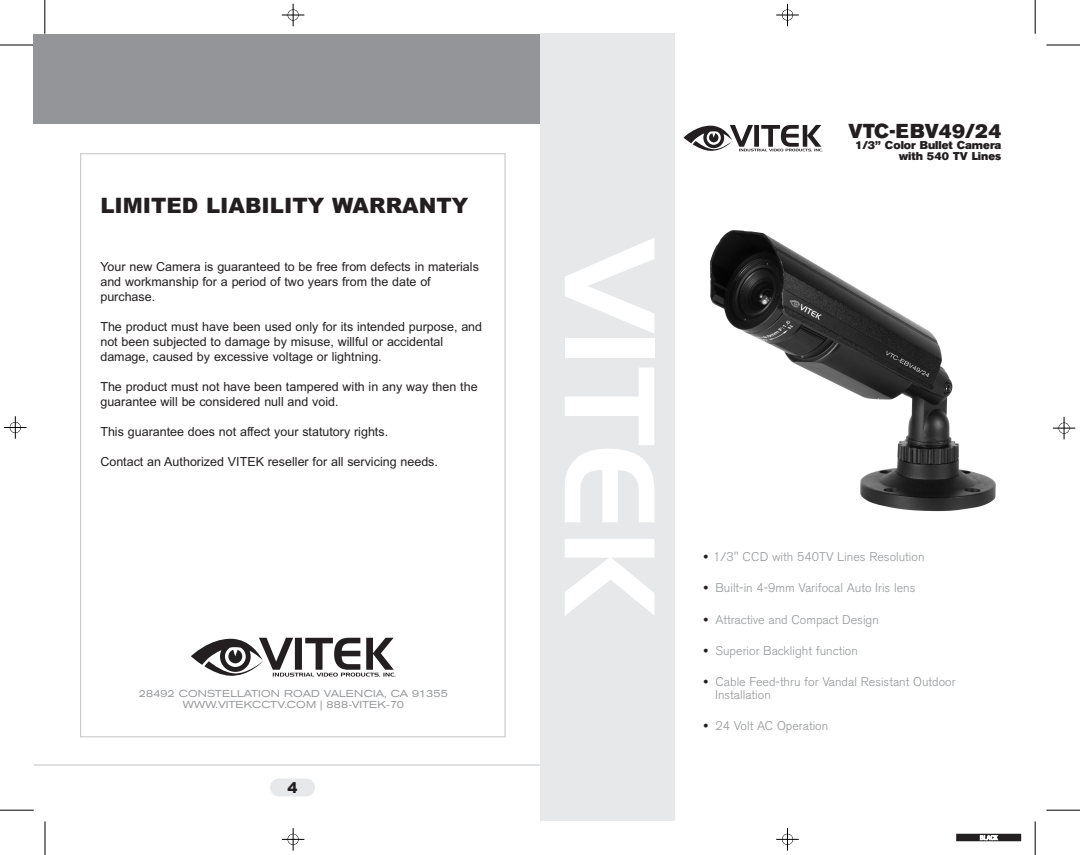
<style>
.page{position:relative;width:1080px;height:855px;background:#fff}
.page>*{position:absolute;margin:0;border:0;box-sizing:border-box;transform-origin:0 0}
.t1{font:125px "Handel Gothic BT";color:#fff}
.t2{font:900 21.25px "Arial";color:#231f20}
.t3{font:20px "Akzidenz Grotesk BE Super";letter-spacing:.02em;color:#231f20}
.t4{font:900 15px "Arial";color:#231f20}
.t5{font:12.5px/15px "Arial";color:#231f20}
.t6{font:300 12.5px/12.5px "Akzidenz Grotesk BE";color:#939598}
.t7{font:11.25px/11.2px "Akzidenz Grotesk BE Super";color:#231f20;text-align:right}
.t8{font:expanded 10px/11.2px "Akzidenz Grotesk BE";letter-spacing:.01em;color:#939598;text-align:center}
.t9{font:300 condensed 6.25px "Akzidenz Grotesk BE";color:#fff;scale:1.6 1}
.s1{font-weight:700;font-stretch:expanded;color:#231f20}
</style>
<div class="page">
<hr style="left:1046px;top:45px;width:34px;height:1px;background:#000">
<hr style="left:1035px;top:0;width:1px;height:34px;background:#000">
<svg style="left:776px;top:4px;width:23px;height:22px"></svg>
<div style="left:782px;top:9px;width:11px;height:12px;border:1px solid #000;border-radius:50%"></div>
<svg style="left:776px;top:828px;width:23px;height:23px"></svg>
<div style="left:782px;top:834px;width:11px;height:11px;border:1px solid #000;border-radius:50%"></div>
<svg style="left:1053px;top:417px;width:22px;height:22px"></svg>
<div style="left:1058px;top:423px;width:12px;height:11px;border:1px solid #000;border-radius:50%"></div>
<hr style="left:1046px;top:810px;width:34px;height:1px;background:#000">
<hr style="left:1035px;top:821px;width:1px;height:34px;background:#000">
<div style="left:956px;top:834px;width:65px;height:7px;background:#231f20"></div>
<svg style="left:282px;top:4px;width:22px;height:22px"></svg>
<div style="left:288px;top:9px;width:11px;height:12px;border:1px solid #000;border-radius:50%"></div>
<hr style="left:0;top:45px;width:34px;height:1px;background:#000">
<hr style="left:45px;top:0;width:1px;height:34px;background:#000">
<svg style="left:282px;top:828px;width:22px;height:23px"></svg>
<div style="left:288px;top:834px;width:11px;height:11px;border:1px solid #000;border-radius:50%"></div>
<svg style="left:4px;top:416px;width:23px;height:23px"></svg>
<div style="left:10px;top:422px;width:11px;height:11px;border:1px solid #000;border-radius:50%"></div>
<hr style="left:0;top:810px;width:34px;height:1px;background:#000">
<hr style="left:45px;top:821px;width:1px;height:34px;background:#000">
<div style="left:34px;top:34px;width:506px;height:90px;background:#939598"></div>
<div style="left:270px;top:778px;width:45px;height:19px;background:#e7e8e9;border-radius:9px"></div>
<hr style="left:34px;top:764px;width:506px;height:2px;background:#cdced0">
<svg style="left:191px;top:638px;width:204px;height:39px"></svg>
<div style="left:540px;top:34px;width:135px;height:787px;background:#e7e8e9"></div>
<img style="left:710px;top:230px;width:286px;height:282px">
<svg style="left:684px;top:125px;width:139px;height:27px"></svg>
<h2 class="t2" style="left:100px;top:193px;width:369px">LIMITED LIABILITY WARRANTY</h2>
<p class="t5" style="left:100px;top:259px;width:380px">Your new Camera is guaranteed to be free from defects in materials and workmanship for a period of two years from the date of purchase.</p>
<p class="t5" style="left:100px;top:319px;width:383px">The product must have been used only for its intended purpose, and not been subjected to damage by misuse, willful or accidental damage, caused by excessive voltage or lightning.</p>
<p class="t5" style="left:100px;top:379px;width:379px">The product must not have been tampered with in any way then the guarantee will be considered null and void.</p>
<p class="t5" style="left:100px;top:424px;width:289px">This guarantee does not affect your statutory rights.</p>
<p class="t5" style="left:100px;top:454px;width:339px">Contact an Authorized VITEK reseller for all servicing needs.</p>
<p class="t8" style="left:139px;top:689px;width:310px">28492 CONSTELLATION ROAD VALENCIA, CA 91355<br>WWW.VITEKCCTV.COM | 888-VITEK-70</p>
<p class="t4" style="left:287px;top:779px;width:12px">4</p>
<h1 class="t1" style="left:654px;top:242px;width:373px;rotate:90deg">VITEK</h1>
<h3 class="t3" style="left:848px;top:123px;width:154px">VTC-EBV49/24</h3>
<p class="t7" style="left:855px;top:140px;width:148px">1/3” Color Bullet Camera with 540 TV Lines</p>
<p class="t6" style="left:704px;top:551px;width:222px"><span class="s1">•</span> 1/3" CCD with 540TV Lines Resolution</p>
<p class="t6" style="left:704px;top:583px;width:213px"><span class="s1">•</span> Built-in 4-9mm Varifocal Auto Iris lens</p>
<p class="t6" style="left:704px;top:614px;width:176px"><span class="s1">•</span> Attractive and Compact Design</p>
<p class="t6" style="left:704px;top:645px;width:155px"><span class="s1">•</span> Superior Backlight function</p>
<p class="t6" style="left:715px;top:677px;width:242px;text-indent:-11px"><span class="s1">•</span> Cable Feed-thru for Vandal Resistant Outdoor<br>Installation</p>
<p class="t6" style="left:704px;top:720px;width:126px"><span class="s1">•</span> 24 Volt AC Operation</p>
<p class="t9" style="left:980px;top:836px;width:13px">BLACK</p>
</div>
